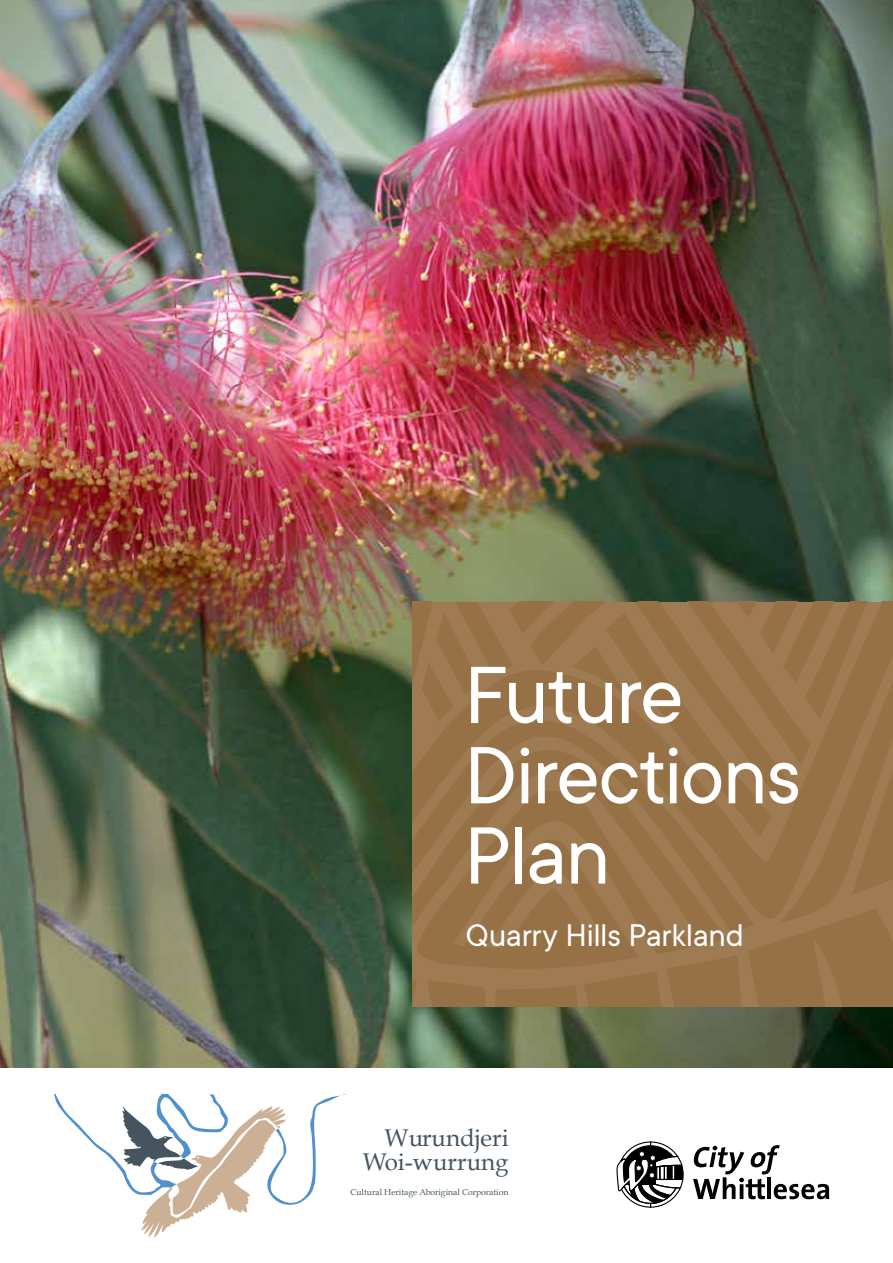
<style>
.page{position:relative;width:893px;height:1263px;background:#fff}
.page>*{position:absolute;margin:0;border:0;box-sizing:border-box;transform-origin:0 0}
.t1{font:89.25px/80.2px "TT Commons";letter-spacing:-.02em;color:#fff}
.t2{font:34.5px "TT Commons";letter-spacing:-.01em;color:#fff}
.t3{font:24.15px/23.9px "Book Antiqua";color:#455560;text-align:right}
.t4{font:8.55px "Book Antiqua";color:#455560}
</style>
<div class="page">
<img style="left:0;top:0;width:893px;height:1067px">
<svg style="left:412px;top:935px;width:481px;height:71px;background:#997449"></svg>
<svg style="left:412px;top:602px;width:481px;height:331px;background:#99754b"></svg>
<svg style="left:616px;top:1141px;width:68px;height:67px"></svg>
<svg style="left:693px;top:1145px;width:136px;height:54px"></svg>
<svg style="left:54px;top:1094px;width:292px;height:144px"></svg>
<h1 class="t1" style="left:464px;top:652px;width:339px">Future<br>Directions<br>Plan</h1>
<h2 class="t2" style="left:466px;top:913px;width:280px">Quarry Hills Parkland</h2>
<h3 class="t3" style="left:363px;top:1125px;width:147px">Wurundjeri<br>Woi-wurrung</h3>
<p class="t4" style="left:350px;top:1186px;width:159px">Cultural Heritage Aboriginal Corporation</p>
</div>
